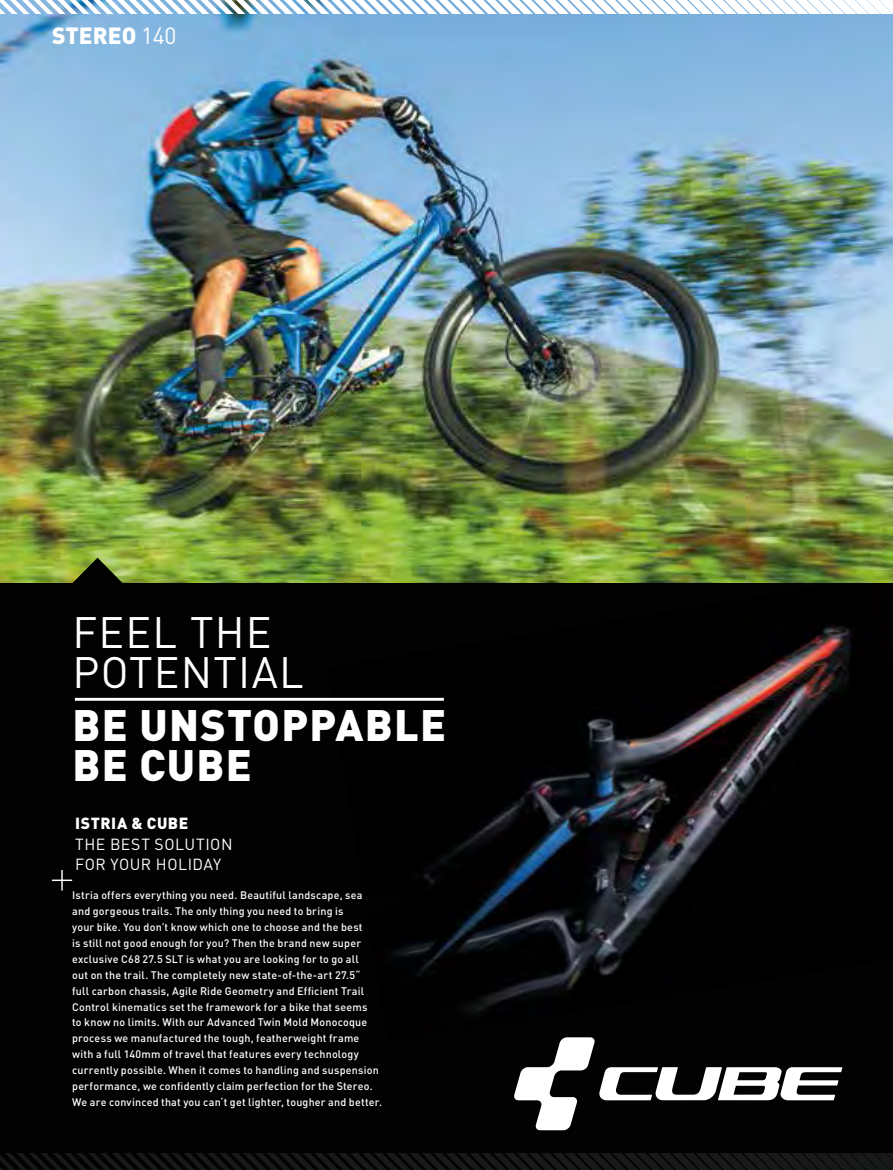
<style>
.page{position:relative;width:893px;height:1170px;background:#fff}
.page>*{position:absolute;margin:0;border:0;box-sizing:border-box;transform-origin:0 0}
.t1{font:900 43.5px/40.5px "DIN Pro";letter-spacing:.03em;color:#fff}
.t2{font:43.5px/40.5px "DIN Pro";letter-spacing:.03em;color:#fff}
.t3{font:900 23.25px "DIN Pro";color:#fff}
.t4{font:15.9px/20.2px "DIN Pro";letter-spacing:.03em;color:#fff}
.t5{font:900 15.9px "DIN Pro";letter-spacing:.035em;color:#fff}
.t6{font:500 10.8px/15.9px "DIN Pro";letter-spacing:.02em;color:#fff}
.s1{font-weight:400}
</style>
<div class="page">
<img style="left:0;top:13px;width:893px;height:570px">
<div style="left:0;top:583px;width:893px;height:586px;background:#020203"></div>
<img style="left:328px;top:625px;width:524px;height:388px">
<svg style="left:514px;top:1037px;width:328px;height:93px"></svg>
<svg style="left:72px;top:557px;width:51px;height:26px"></svg>
<hr style="left:75px;top:697px;width:369px;height:3px;background:#fff">
<hr style="left:61px;top:870px;width:2px;height:20px;background:#fff">
<svg style="left:52px;top:879px;width:20px;height:1px"></svg>
<svg style="left:0;top:0;width:893px;height:13px"></svg>
<svg style="left:0;top:1153px;width:893px;height:17px"></svg>
<h2 class="t3" style="left:52px;top:20px;width:126px">STEREO <span class="s1">140</span></h2>
<h1 class="t2" style="left:72px;top:610px;width:233px">FEEL THE<br>POTENTIAL</h1>
<h1 class="t1" style="left:72px;top:702px;width:375px">BE UNSTOPPABLE<br>BE CUBE</h1>
<h3 class="t5" style="left:75px;top:812px;width:115px">ISTRIA &amp; CUBE</h3>
<h3 class="t4" style="left:75px;top:833px;width:159px">THE BEST SOLUTION<br>FOR YOUR HOLIDAY</h3>
<p class="t6" style="left:72px;top:886px;width:311px">Istria offers everything you need. Beautiful landscape, sea and gorgeous trails. The only thing you need to bring is<br>your bike. You don’t know which one to choose and the best<br>is still not good enough for you? Then the brand new super exclusive C68 27.5 SLT is what you are looking for to go all<br>out on the trail. The completely new state-of-the-art 27.5“<br>full carbon chassis, Agile Ride Geometry and Efficient Trail Control kinematics set the framework for a bike that seems<br>to know no limits. With our Advanced Twin Mold Monocoque process we manufactured the tough, featherweight frame with a full 140mm of travel that features every technology currently possible. When it comes to handling and suspension performance, we confidently claim perfection for the Stereo.<br>We are convinced that you can‘t get lighter, tougher and better.</p>
</div>
